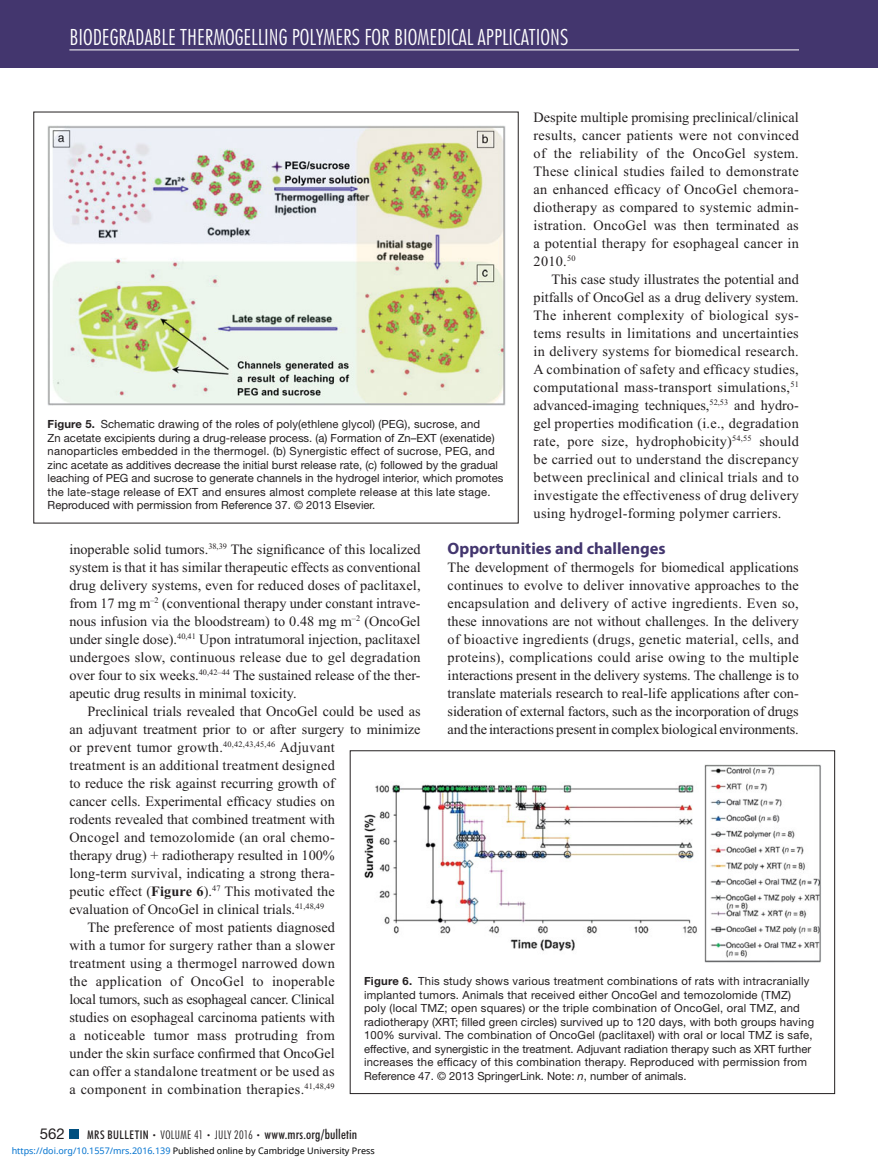
<style>
.page{position:relative;width:878px;height:1175px;background:#fff}
.page>*{position:absolute;margin:0;border:0;box-sizing:border-box;transform-origin:0 0}
.t1{font:300 condensed 22.5px "Futura BT";color:#fff}
.t2{font:700 16.5px "Myriad Pro";color:#43366e}
.t3{font:15px "Helvetica Neue LT Std";color:#231f20}
.t4{font:14.25px/18px "Times New Roman";color:#231f20;text-align:justify}
.t5{font:14.25px "Times New Roman";letter-spacing:.02em;color:#231f20}
.t6{font:14.25px "Times New Roman";letter-spacing:-.02em;color:#231f20}
.t7{font:500 condensed 13.5px "Futura BT";letter-spacing:.01em;color:#231f20}
.t8{font:11.25px/13.5px "Helvetica Neue LT Std";letter-spacing:.01em;color:#231f20}
.t9{font:9px "Noto Sans";color:#000}
.s1{font-weight:700}
.s2{font-style:italic}
.s3{font-size:12px}
.s4{font-weight:300;font-size:7.5px}
.s5{font-weight:300;font-size:12px}
.s6{color:#0172cf}
</style>
<div class="page">
<div style="left:0;top:0;width:878px;height:68px;background:#43366e"></div>
<hr style="left:69px;top:50px;width:730px;height:1px;background:#fff">
<div style="left:69px;top:1130px;width:9px;height:8px;background:#005080"></div>
<img style="left:48px;top:126px;width:457px;height:280px">
<img style="left:364px;top:764px;width:457px;height:198px">
<h1 class="t1" style="left:69px;top:29px;width:500px">BIODEGRADABLE THERMOGELLING POLYMERS FOR BIOMEDICAL APPLICATIONS</h1>
<p class="t4" style="left:533px;top:109px;width:267px">Despite multiple promising preclinical/clinical results, cancer patients were not convinced of the reliability of the OncoGel system.<br>These clinical studies failed to demonstrate an enhanced efficacy of OncoGel chemora&shy;diotherapy as compared to systemic admin&shy;istration. OncoGel was then terminated as a potential therapy for esophageal cancer in 2010. <sup>50</sup></p>
<p class="t4" style="left:533px;top:271px;width:267px;text-indent:18px">This case study illustrates the potential and pitfalls of OncoGel as a drug delivery system.<br>The inherent complexity of biological sys&shy;tems results in limitations and uncertainties in delivery systems for biomedical research.<br>A combination of safety and efficacy studies, computational mass-transport simulations, <sup>51 </sup>advanced-imaging techniques, <sup>52</sup> <sup>,</sup> <sup>53</sup> and hydro&shy;gel properties modification (i.e., degradation rate, pore size, hydrophobicity) <sup>54</sup> <sup>,</sup> <sup>55</sup> should be carried out to understand the discrepancy between preclinical and clinical trials and to investigate the effectiveness of drug delivery using hydrogel-forming polymer carriers.</p>
<p class="t2" style="left:447px;top:542px;width:219px">Opportunities and challenges</p>
<p class="t4" style="left:447px;top:559px;width:353px">The development of thermogels for biomedical applications continues to evolve to deliver innovative approaches to the encapsulation and delivery of active ingredients. Even so, these innovations are not without challenges. In the delivery of bioactive ingredients (drugs, genetic material, cells, and proteins), complications could arise owing to the multiple interactions present in the delivery systems. The challenge is to translate materials research to real-life applications after con&shy;sideration of external factors, such as the incorporation of drugs and the interactions present in complex biological environments.</p>
<p class="t8" style="left:48px;top:419px;width:457px"><span class="s1">Figure 5.</span> Schematic drawing of the roles of poly(ethlene glycol) (PEG), sucrose, and<br>Zn acetate excipients during a drug-release process. (a) Formation of Zn–EXT (exenatide) nanoparticles embedded in the thermogel. (b) Synergistic effect of sucrose, PEG, and zinc acetate as additives decrease the initial burst release rate, (c) followed by the gradual leaching of PEG and sucrose to generate channels in the hydrogel interior, which promotes the late-stage release of EXT and ensures almost complete release at this late stage.<br>Reproduced with permission from Reference 37. © 2013 Elsevier.</p>
<p class="t4" style="left:69px;top:541px;width:353px">inoperable solid tumors. <sup>38</sup> <sup>,</sup> <sup>39</sup> The significance of this localized system is that it has similar therapeutic effects as conventional drug delivery systems, even for reduced doses of paclitaxel, from 17 mg m <sup>–2</sup> (conventional therapy under constant intrave&shy;nous infusion via the bloodstream) to 0.48 mg m <sup>–2</sup> (OncoGel under single dose). <sup>40</sup> <sup>,</sup> <sup>41</sup> Upon intratumoral injection, paclitaxel undergoes slow, continuous release due to gel degradation over four to six weeks. <sup>40</sup> <sup>,</sup> <sup>42</sup> <sup>–</sup> <sup>44</sup> The sustained release of the ther&shy;apeutic drug results in minimal toxicity.</p>
<p class="t4" style="left:87px;top:703px;width:334px">Preclinical trials revealed that OncoGel could be used as</p>
<p class="t4" style="left:69px;top:721px;width:353px">an adjuvant treatment prior to or after surgery to minimize</p>
<p class="t5" style="left:69px;top:741px;width:267px">or prevent tumor growth. <sup>40</sup> <sup>,</sup> <sup>42</sup> <sup>,</sup> <sup>43</sup> <sup>,</sup> <sup>45</sup> <sup>,</sup> <sup>46</sup> Adjuvant</p>
<p class="t5" style="left:69px;top:759px;width:267px">treatment is an additional treatment designed</p>
<p class="t4" style="left:69px;top:775px;width:267px">to reduce the risk against recurring growth of</p>
<p class="t4" style="left:69px;top:793px;width:267px">cancer cells. Experimental efficacy studies on</p>
<p class="t4" style="left:69px;top:811px;width:267px">rodents revealed that combined treatment with</p>
<p class="t5" style="left:69px;top:831px;width:267px">Oncogel and temozolomide (an oral chemo-</p>
<p class="t4" style="left:69px;top:847px;width:267px">therapy drug) + radiotherapy resulted in 100%</p>
<p class="t4" style="left:69px;top:865px;width:267px">long-term survival, indicating a strong thera-</p>
<p class="t4" style="left:69px;top:883px;width:267px">peutic effect ( <span class="s1">Figure 6</span> ). <sup>47</sup> This motivated the</p>
<p class="t4" style="left:69px;top:901px;width:256px">evaluation of OncoGel in clinical trials. <sup>41</sup> <sup>,</sup> <sup>48</sup> <sup>,</sup> <sup>49</sup></p>
<p class="t4" style="left:87px;top:919px;width:249px">The preference of most patients diagnosed</p>
<p class="t5" style="left:69px;top:939px;width:267px">with a tumor for surgery rather than a slower</p>
<p class="t5" style="left:69px;top:957px;width:267px">treatment using a thermogel narrowed down</p>
<p class="t5" style="left:69px;top:975px;width:267px">the application of OncoGel to inoperable</p>
<p class="t6" style="left:69px;top:993px;width:267px">local tumors, such as esophageal cancer. Clinical</p>
<p class="t4" style="left:69px;top:1009px;width:267px">studies on esophageal carcinoma patients with</p>
<p class="t5" style="left:69px;top:1029px;width:267px">a noticeable tumor mass protruding from</p>
<p class="t4" style="left:69px;top:1045px;width:267px">under the skin surface confirmed that OncoGel</p>
<p class="t5" style="left:69px;top:1065px;width:267px">can offer a standalone treatment or be used as</p>
<p class="t5" style="left:69px;top:1083px;width:267px">a component in combination therapies. <sup>41</sup> <sup>,</sup> <sup>48</sup> <sup>,</sup> <sup>49</sup></p>
<p class="t8" style="left:364px;top:975px;width:451px"><span class="s1">Figure 6.</span> This study shows various treatment combinations of rats with intracranially implanted tumors. Animals that received either OncoGel and temozolomide (TMZ) poly (local TMZ; open squares) or the triple combination of OncoGel, oral TMZ, and radiotherapy (XRT; filled green circles) survived up to 120 days, with both groups having 100% survival. The combination of OncoGel (paclitaxel) with oral or local TMZ is safe, effective, and synergistic in the treatment. Adjuvant radiation therapy such as XRT further increases the efficacy of this combination therapy. Reproduced with permission from Reference 47. © 2013 SpringerLink. Note: <span class="s2">n</span>, number of animals.</p>
<p class="t3" style="left:40px;top:1128px;width:27px">562</p>
<p class="t7" style="left:87px;top:1129px;width:272px"><span class="s3">MRS BULLETIN</span> <span class="s4">•</span> <span class="s5">VOLUME 41</span> <span class="s4">•</span> <span class="s5">JULY 2016</span> <span class="s4">•</span> www.mrs.org/bulletin</p>
<p class="t9" style="left:12px;top:1143px;width:364px"><span class="s6">https://doi.org/10.1557/mrs.2016.139</span> Published online by Cambridge University Press</p>
</div>
